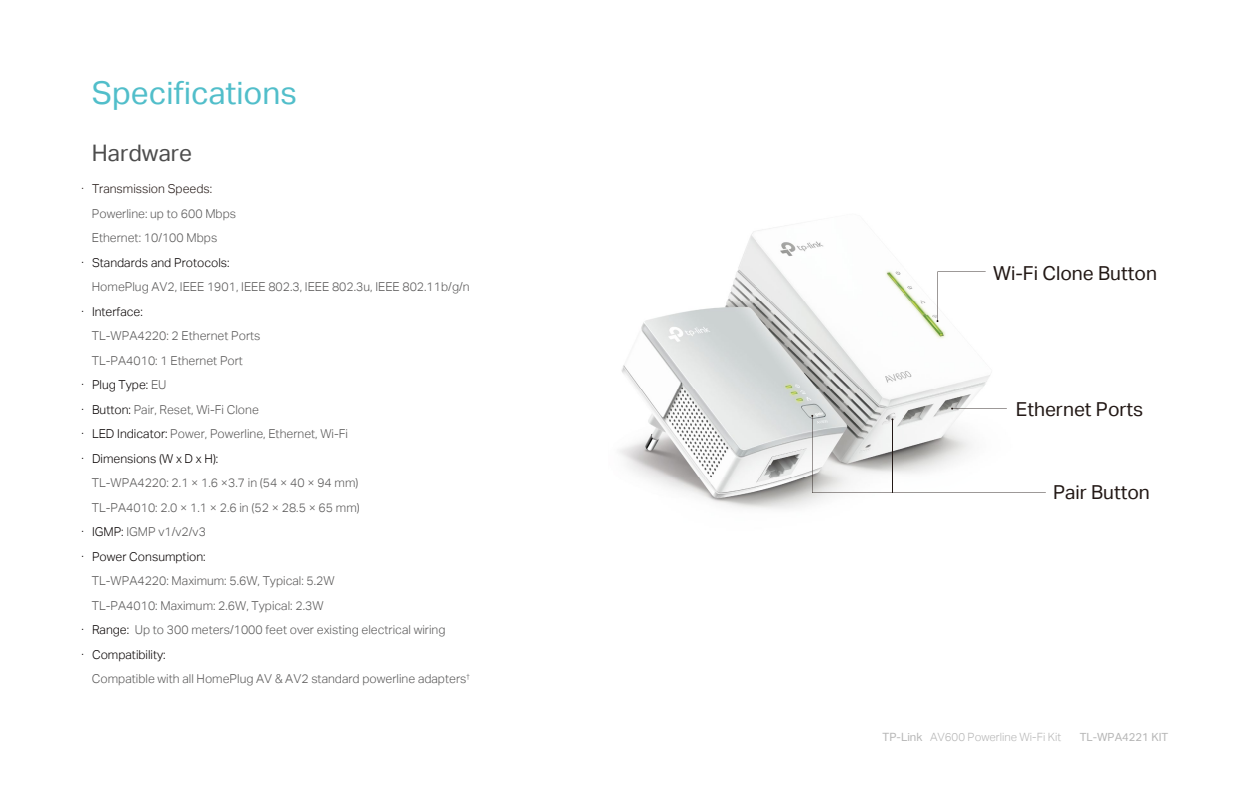
<style>
.page{position:relative;width:1260px;height:788px;background:#fff}
.page>*{position:absolute;margin:0;border:0;box-sizing:border-box;transform-origin:0 0}
.t1{font:31.5px "TP Link Aktiv Regular";color:#51beca}
.t2{font:22.75px "TP Link Aktiv Regular";color:#4d4d4d}
.t3{font:19.25px "TP Link Aktiv Regular";color:#221815}
.t4{font:12.25px/24.5px "TP Link Aktiv Light";color:#585757}
.t5{font:12.25px "TP Link Aktiv Light";color:#060001}
.t6{font:12.25px "TP Link Aktiv Light";color:#221714}
.t7{font:11.38px "TP Link Aktiv Light";color:#b5b5b5}
.t8{font:11.2px "TP Link Aktiv Regular";color:#b5b5b5}
.s1{color:#585757}
.s2{color:#060001}
.s3{color:#575757}
.s4{font-family:"TP Link Aktiv Regular"}
</style>
<div class="page">
<img style="left:619px;top:228px;width:372px;height:281px">
<svg style="left:937px;top:271px;width:49px;height:51px"></svg>
<hr style="left:952px;top:408px;width:55px;height:1px;background:#221815">
<svg style="left:811px;top:415px;width:235px;height:78px"></svg>
<h1 class="t1" style="left:92px;top:75px;width:207px">Specifications</h1>
<h2 class="t2" style="left:92px;top:140px;width:102px">Hardware</h2>
<p class="t6" style="left:81px;top:182px;width:133px">· Transmission Speeds:</p>
<p class="t4" style="left:92px;top:201px;width:146px">Powerline: up to 600 Mbps<br>Ethernet: 10/100 Mbps</p>
<p class="t5" style="left:81px;top:255px;width:150px">· Standards and Protocols:</p>
<p class="t4" style="left:92px;top:275px;width:379px">HomePlug AV2, IEEE 1901, IEEE 802.3, IEEE 802.3u, IEEE 802.11b/g/n</p>
<p class="t5" style="left:81px;top:304px;width:63px">· Interface:</p>
<p class="t4" style="left:92px;top:324px;width:170px">TL-WPA4220: 2 Ethernet Ports</p>
<p class="t4" style="left:92px;top:348px;width:153px">TL-PA4010: 1 Ethernet Port</p>
<p class="t5" style="left:81px;top:378px;width:87px">· Plug Type: <span class="s1">EU</span></p>
<p class="t4" style="left:81px;top:397px;width:179px"><span class="s2">· Button:</span> Pair, Reset, Wi-Fi Clone</p>
<p class="t4" style="left:81px;top:422px;width:268px"><span class="s2">· LED Indicator:</span> Power, Powerline, Ethernet, Wi-Fi</p>
<p class="t5" style="left:81px;top:451px;width:139px">· Dimensions (W x D x H):</p>
<p class="t4" style="left:92px;top:471px;width:268px">TL-WPA4220: 2.1 × 1.6 ×3.7 in (54 × 40 × 94 mm)</p>
<p class="t4" style="left:92px;top:495px;width:269px">TL-PA4010: 2.0 × 1.1 × 2.6 in (52 × 28.5 × 65 mm)</p>
<p class="t4" style="left:81px;top:520px;width:126px"><span class="s2">· IGMP:</span> IGMP v1/v2/v3</p>
<p class="t5" style="left:81px;top:549px;width:126px">· Power Consumption:</p>
<p class="t4" style="left:92px;top:569px;width:244px">TL-WPA4220: Maximum: 5.6W, Typical: 5.2W</p>
<p class="t4" style="left:92px;top:593px;width:233px">TL-PA4010: Maximum: 2.6W, Typical: 2.3W</p>
<p class="t4" style="left:81px;top:618px;width:366px"><span class="s2">· Range:</span> Up to 300 meters<span class="s3">/1000 feet</span> over existing electrical wiring</p>
<p class="t5" style="left:81px;top:647px;width:86px">· Compatibility:</p>
<p class="t4" style="left:92px;top:667px;width:379px">Compatible with all HomePlug AV &amp; AV2 standard powerline adapters<sup>†</sup></p>
<h3 class="t3" style="left:993px;top:262px;width:165px">Wi-Fi Clone Button</h3>
<h3 class="t3" style="left:1016px;top:398px;width:129px">Ethernet Ports</h3>
<h3 class="t3" style="left:1053px;top:481px;width:98px">Pair Button</h3>
<p class="t7" style="left:883px;top:730px;width:180px"><span class="s4">TP-Link</span> AV600 Powerline Wi-Fi Kit</p>
<p class="t8" style="left:1080px;top:730px;width:90px">TL-WPA4221 KIT</p>
</div>
